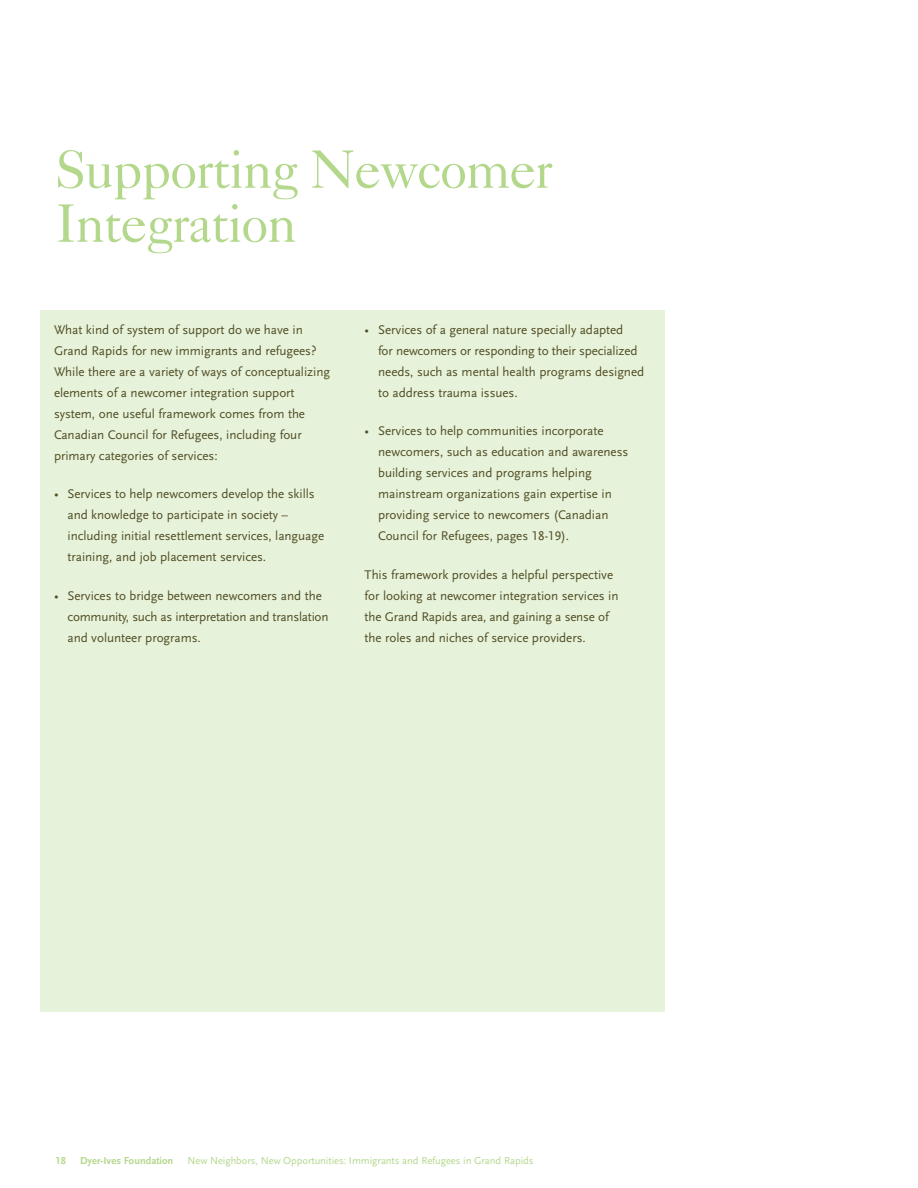
<style>
.page{position:relative;width:918px;height:1188px;background:#fff}
.page>*{position:absolute;margin:0;border:0;box-sizing:border-box;transform-origin:0 0}
.t1{font:54px/54px "Caslon Five Forty";letter-spacing:-.025em;color:#b3d88c}
.t2{font:13.2px/21px "Scala Sans LF";letter-spacing:-.005em;color:#524e26}
.t3{font:10.5px "Scala Sans LF";letter-spacing:-.005em;color:#b3d88c}
.t4{font:700 10.5px "Scala Sans LF";color:#b3d88c}
</style>
<div class="page">
<div style="left:40px;top:310px;width:625px;height:702px;background:#e6f2d9"></div>
<h1 class="t1" style="left:56px;top:148px;width:499px">Supporting Newcomer<br>Integration</h1>
<p class="t2" style="left:54px;top:320px;width:278px">What kind of system of support do we have in Grand Rapids for new immigrants and refugees?<br>While there are a variety of ways of conceptualizing elements of a newcomer integration support system, one useful framework comes from the Canadian Council for Refugees, including four primary categories of services:</p>
<p class="t2" style="left:68px;top:485px;width:258px;text-indent:-14px">• Services to help newcomers develop the skills and knowledge to participate in society – including initial resettlement services, language training, and job placement services.</p>
<p class="t2" style="left:68px;top:586px;width:263px;text-indent:-14px">• Services to bridge between newcomers and the community, such as interpretation and translation and volunteer programs.</p>
<p class="t2" style="left:378px;top:320px;width:268px;text-indent:-14px">• Services of a general nature specially adapted<br>for newcomers or responding to their specialized needs, such as mental health programs designed to address trauma issues.</p>
<p class="t2" style="left:378px;top:422px;width:252px;text-indent:-14px">• Services to help communities incorporate newcomers, such as education and awareness building services and programs helping mainstream organizations gain expertise in providing service to newcomers (Canadian Council for Refugees, pages 18-19).</p>
<p class="t2" style="left:365px;top:565px;width:255px">This framework provides a helpful perspective for looking at newcomer integration services in the Grand Rapids area, and gaining a sense of the roles and niches of service providers.</p>
<p class="t4" style="left:56px;top:1156px;width:12px">18</p>
<p class="t4" style="left:80px;top:1156px;width:95px">Dyer-Ives Foundation</p>
<p class="t3" style="left:188px;top:1156px;width:347px">New Neighbors, New Opportunities: Immigrants and Refugees in Grand Rapids</p>
</div>
